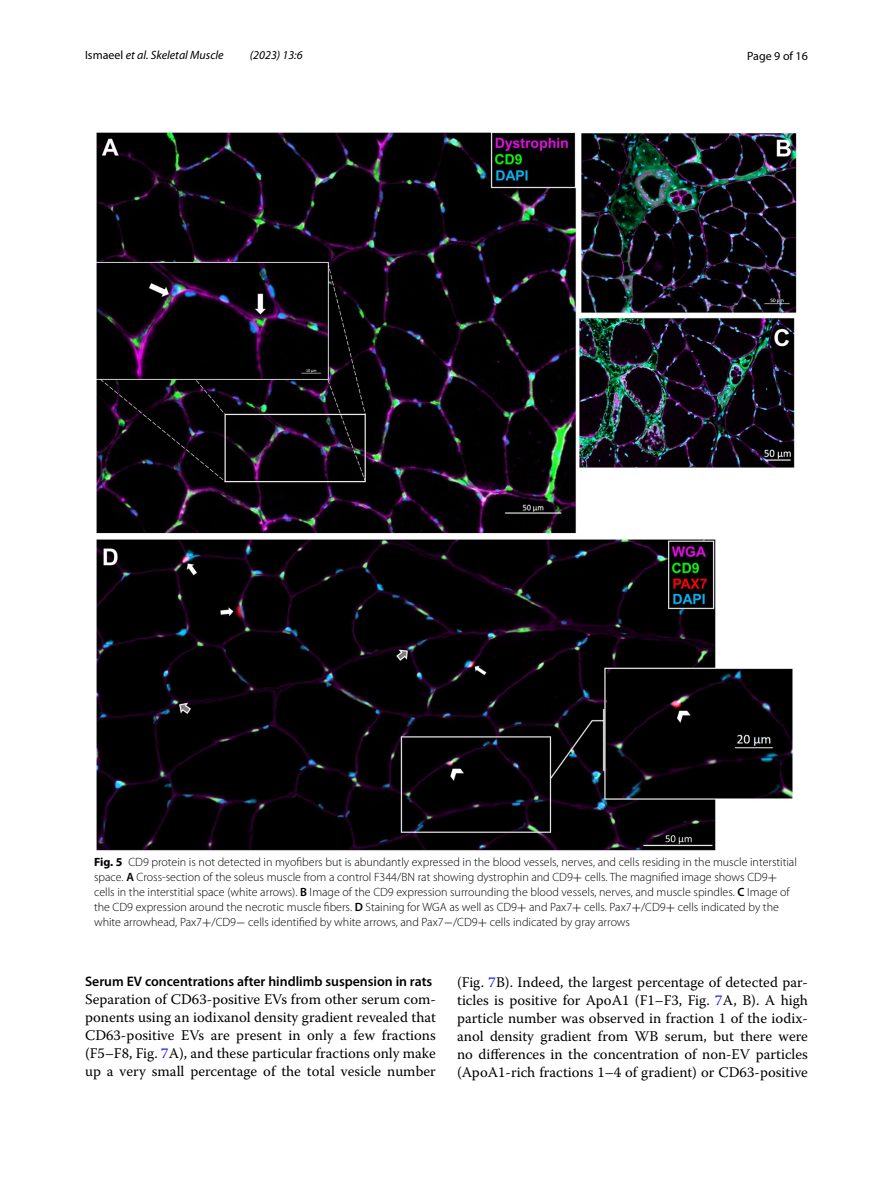
<style>
.page{position:relative;width:893px;height:1187px;background:#fff}
.page>*{position:absolute;margin:0;border:0;box-sizing:border-box;transform-origin:0 0}
.t1{font:14.7px/18px "Warnock Pro";color:#000;text-align:justify}
.t2{font:600 13.8px "Myriad Pro";color:#000}
.t3{font:300 12px/15px "Myriad Pro";color:#000}
.t4{font:italic 12px "Myriad Pro";color:#000}
.t5{font:12px "Myriad Pro";color:#000}
.s1{font-style:normal}
.s2{font-weight:700}
.s3{font-weight:600}
.s4{font-family:"MTSY";font-weight:400}
.s5{color:#00f}
</style>
<div class="page">
<img style="left:96px;top:133px;width:701px;height:717px">
<p class="t4" style="left:85px;top:48px;width:140px"><span class="s1">Ismaeel</span> et al. Skeletal Muscle</p>
<p class="t4" style="left:250px;top:48px;width:54px">(2023) 13:6</p>
<p class="t5" style="left:747px;top:48px;width:62px">Page 9 of 16</p>
<p class="t3" style="left:94px;top:854px;width:704px"><span class="s2">Fig. 5</span> CD9 protein is not detected in myofibers but is abundantly expressed in the blood vessels, nerves, and cells residing in the muscle interstitial space. <span class="s3">A</span> Cross-section of the soleus muscle from a control F344/BN rat showing dystrophin and CD9<span class="s4">+</span> cells. The magnified image shows CD9<span class="s4">+ </span>cells in the interstitial space (white arrows). <span class="s3">B</span> Image of the CD9 expression surrounding the blood vessels, nerves, and muscle spindles. <span class="s3">C</span> Image of the CD9 expression around the necrotic muscle fibers. <span class="s3">D</span> Staining for WGA as well as CD9<span class="s4">+</span> and Pax7<span class="s4">+</span> cells. Pax7<span class="s4">+</span>/CD9<span class="s4">+</span> cells indicated by the white arrowhead, Pax7<span class="s4">+</span>/CD9<span class="s4">−</span> cells identified by white arrows, and Pax7<span class="s4">−</span>/CD9<span class="s4">+</span> cells indicated by gray arrows</p>
<p class="t2" style="left:85px;top:972px;width:349px">Serum EV concentrations after hindlimb suspension in rats</p>
<p class="t1" style="left:85px;top:990px;width:352px">Separation of CD63-positive EVs from other serum com&shy;ponents using an iodixanol density gradient revealed that CD63-positive EVs are present in only a few fractions (F5–F8, Fig. <span class="s5">7</span>A), and these particular fractions only make up a very small percentage of the total vesicle number</p>
<p class="t1" style="left:457px;top:972px;width:352px">(Fig. <span class="s5">7</span>B). Indeed, the largest percentage of detected par&shy;ticles is positive for ApoA1 (F1–F3, Fig. <span class="s5">7</span>A, B). A high particle number was observed in fraction 1 of the iodix&shy;anol density gradient from WB serum, but there were no differences in the concentration of non-EV particles (ApoA1-rich fractions 1–4 of gradient) or CD63-positive</p>
</div>
